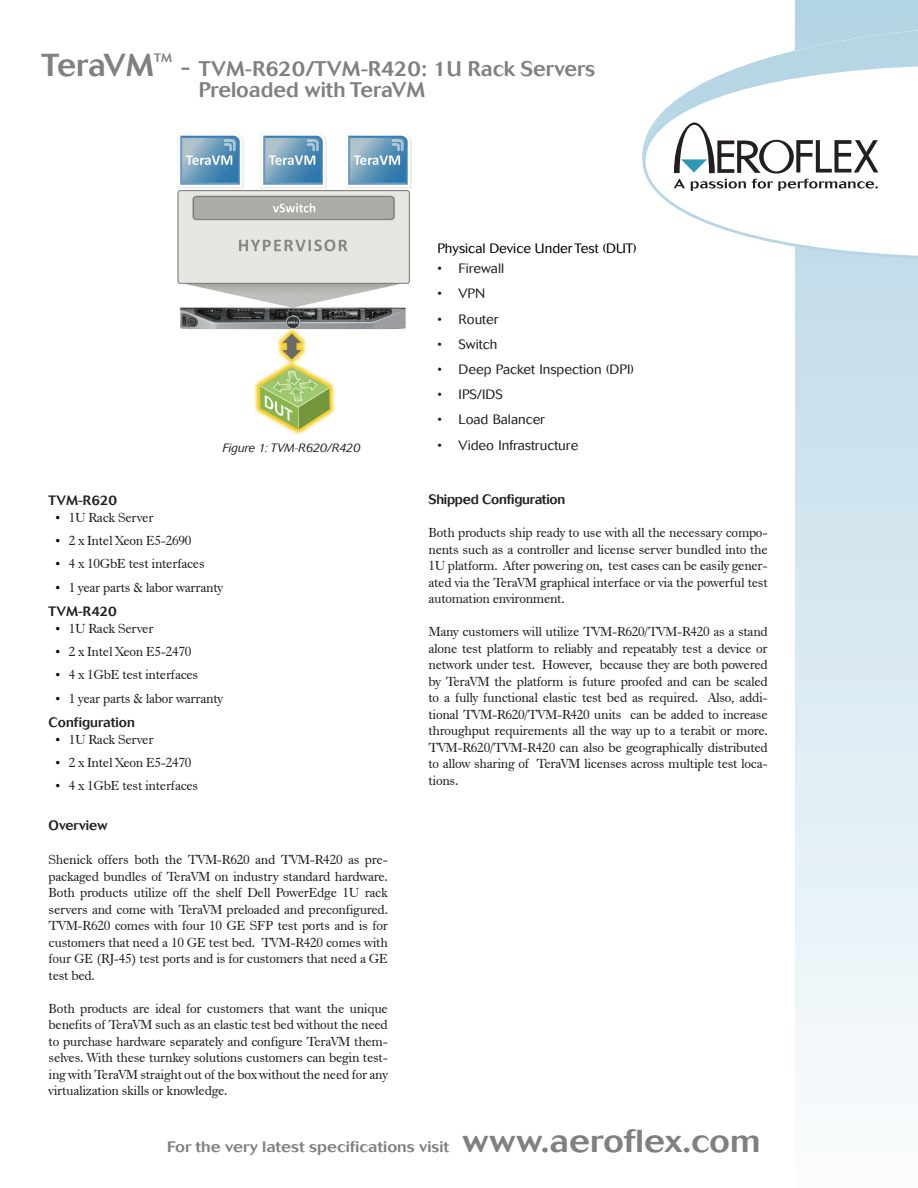
<style>
.page{position:relative;width:918px;height:1188px;background:#fff}
.page>*{position:absolute;margin:0;border:0;box-sizing:border-box;transform-origin:0 0}
.Heading{font:500 31.5px "Cosmos BQ";color:#808083}
.Heading-2{font:500 21px/21px "Cosmos BQ";color:#808083}
.Heading-3{font:500 15px "Cosmos BQ";color:#808083;scale:1.1 1}
.t1{font:13.5px/16.5px "Dutch 766 BT Roman A";letter-spacing:-.02em;color:#231f20;text-align:justify}
._1_-_bullets{font:300 13.5px "Cosmos BQ";color:#231f20}
.t2{font:500 13.5px "Cosmos BQ";color:#231f20}
.Subhead{font:300 13.5px "Cosmos BQ";color:#000}
.t3{font:500 13.5px "Cosmos BQ";letter-spacing:-.02em;color:#231f20}
.Heading-4{font:500 12.3px "Cosmos BQ";color:#808083}
.t4{font:italic 300 12px "Cosmos BQ";color:#231f20}
.s1{font-size:27px}
.s2{font-family:"Times New Roman";color:#000}
.s3{font-size:31.5px}
</style>
<div class="page">
<svg style="left:795px;top:0;width:123px;height:1080px;background:#d9e9f1"></svg>
<svg style="left:755px;top:28px;width:163px;height:34px"></svg>
<svg style="left:642px;top:62px;width:276px;height:199px"></svg>
<svg style="left:674px;top:122px;width:204px;height:69px"></svg>
<img style="left:178px;top:134px;width:234px;height:301px">
<p class="Heading" style="left:42px;top:47px;width:114px">TeraVM</p>
<p class="Heading-4" style="left:154px;top:51px;width:19px">TM</p>
<p class="Heading-2" style="left:199px;top:59px;width:398px;text-indent:-18px"><span class="s1">-</span> TVM-R620/TVM-R420: 1U Rack Servers<br>Preloaded with TeraVM</p>
<p class="t4" style="left:223px;top:441px;width:140px">Figure 1: TVM-R620/R420</p>
<p class="Subhead" style="left:437px;top:241px;width:201px">Physical Device Under Test (DUT)</p>
<p class="_1_-_bullets" style="left:437px;top:261px;width:68px">• Firewall</p>
<p class="_1_-_bullets" style="left:437px;top:286px;width:49px">• VPN</p>
<p class="_1_-_bullets" style="left:437px;top:311px;width:63px">• Router</p>
<p class="_1_-_bullets" style="left:437px;top:336px;width:62px">• Switch</p>
<p class="_1_-_bullets" style="left:437px;top:362px;width:198px">• Deep Packet Inspection (DPI)</p>
<p class="_1_-_bullets" style="left:437px;top:387px;width:67px">• IPS/IDS</p>
<p class="_1_-_bullets" style="left:437px;top:412px;width:109px">• Load Balancer</p>
<p class="_1_-_bullets" style="left:437px;top:437px;width:142px">• Video Infrastructure</p>
<p class="t2" style="left:49px;top:493px;width:70px">TVM-R620</p>
<p class="t1" style="left:55px;top:509px;width:100px"><span class="s2">•</span> 1U Rack Server</p>
<p class="t1" style="left:55px;top:532px;width:138px"><span class="s2">•</span> 2 x Intel Xeon E5-2690</p>
<p class="t1" style="left:55px;top:555px;width:151px"><span class="s2">•</span> 4 x 10GbE test interfaces</p>
<p class="t1" style="left:55px;top:579px;width:169px"><span class="s2">•</span> 1 year parts &amp; labor warranty</p>
<p class="t2" style="left:49px;top:604px;width:70px">TVM-R420</p>
<p class="t1" style="left:55px;top:620px;width:100px"><span class="s2">•</span> 1U Rack Server</p>
<p class="t1" style="left:55px;top:643px;width:138px"><span class="s2">•</span> 2 x Intel Xeon E5-2470</p>
<p class="t1" style="left:55px;top:666px;width:145px"><span class="s2">•</span> 4 x 1GbE test interfaces</p>
<p class="t1" style="left:55px;top:690px;width:169px"><span class="s2">•</span> 1 year parts &amp; labor warranty</p>
<p class="t2" style="left:49px;top:715px;width:88px">Configuration</p>
<p class="t1" style="left:55px;top:731px;width:100px"><span class="s2">•</span> 1U Rack Server</p>
<p class="t1" style="left:55px;top:754px;width:138px"><span class="s2">•</span> 2 x Intel Xeon E5-2470</p>
<p class="t1" style="left:55px;top:777px;width:145px"><span class="s2">•</span> 4 x 1GbE test interfaces</p>
<p class="t2" style="left:49px;top:817px;width:60px">Overview</p>
<p class="t1" style="left:49px;top:851px;width:341px">Shenick offers both the TVM-R620 and TVM-R420 as pre&shy;packaged bundles of TeraVM on industry standard hardware.<br>Both products utilize off the shelf Dell PowerEdge 1U rack servers and come with TeraVM preloaded and preconfigured.<br>TVM-R620 comes with four 10 GE SFP test ports and is for customers that need a 10 GE test bed. TVM-R420 comes with four GE (RJ-45) test ports and is for customers that need a GE test bed.</p>
<p class="t1" style="left:49px;top:1000px;width:341px">Both products are ideal for customers that want the unique benefits of TeraVM such as an elastic test bed without the need to purchase hardware separately and configure TeraVM them&shy;selves. With these turnkey solutions customers can begin test&shy;ing with TeraVM straight out of the box without the need for any virtualization skills or knowledge.</p>
<p class="t3" style="left:428px;top:492px;width:138px">Shipped Configuration</p>
<p class="t1" style="left:428px;top:524px;width:341px">Both products ship ready to use with all the necessary compo&shy;nents such as a controller and license server bundled into the 1U platform. After powering on, test cases can be easily gener&shy;ated via the TeraVM graphical interface or via the powerful test automation environment.</p>
<p class="t1" style="left:428px;top:623px;width:341px">Many customers will utilize TVM-R620/TVM-R420 as a stand alone test platform to reliably and repeatably test a device or network under test. However, because they are both powered by TeraVM the platform is future proofed and can be scaled to a fully functional elastic test bed as required. Also, addi&shy;tional TVM-R620/TVM-R420 units can be added to increase throughput requirements all the way up to a terabit or more.<br>TVM-R620/TVM-R420 can also be geographically distributed to allow sharing of TeraVM licenses across multiple test loca&shy;tions.</p>
<p class="Heading-3" style="left:167px;top:1138px;width:541px">For the very latest specifications visit <span class="s3">www.aeroflex.com</span></p>
</div>
